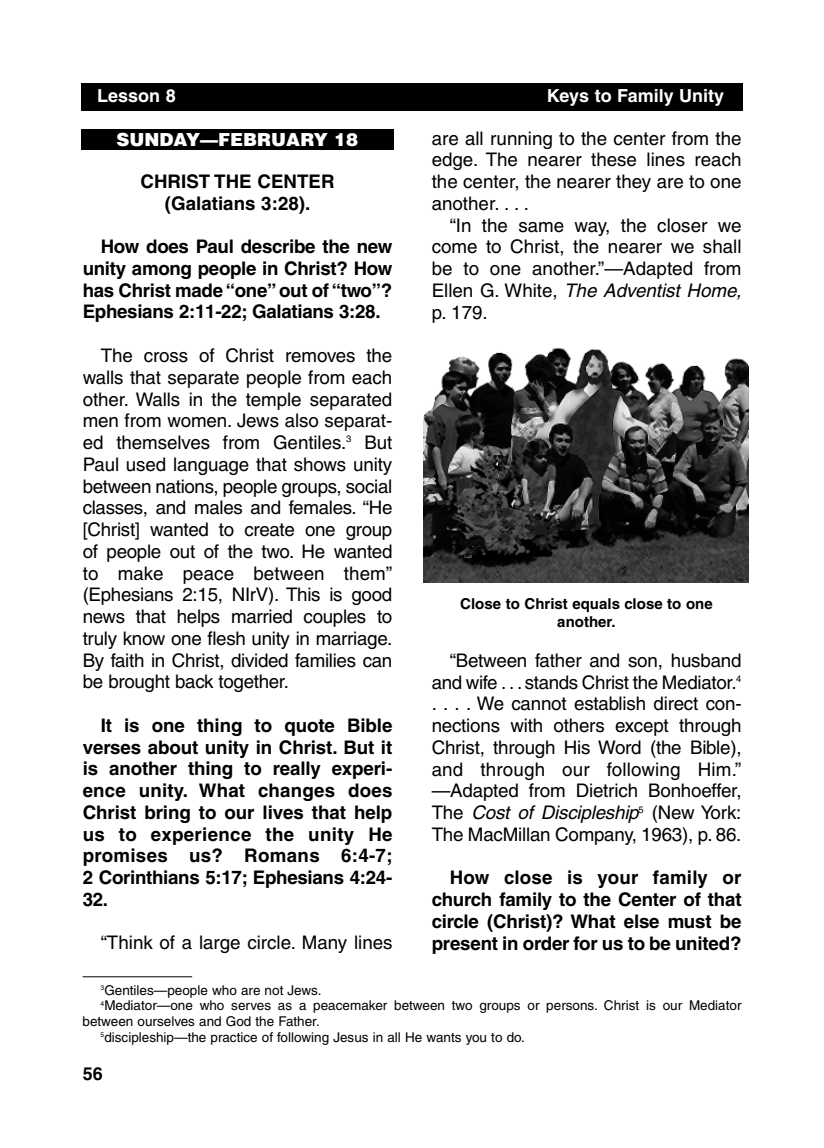
<style>
.page{position:relative;width:824px;height:1148px;background:#fff}
.page>*{position:absolute;margin:0;border:0;box-sizing:border-box;transform-origin:0 0}
.t1{font:18.75px/21.8px "Helvetica";color:#000;text-align:justify}
.t2{font:700 18.75px/21.8px "Helvetica";letter-spacing:-.01em;color:#000;text-align:justify}
.t3{font:700 18px "Helvetica";color:#fff}
.t4{font:900 18px "Helvetica";color:#fff}
.t5{font:700 18px "Helvetica";color:#000}
.t6{font:700 15px/18px "Helvetica";color:#000;text-align:center}
.t7{font:13.5px "Helvetica";color:#000}
.s1{font-style:italic}
</style>
<div class="page">
<div style="left:81px;top:84px;width:661px;height:27px;background:#000"></div>
<div style="left:81px;top:130px;width:313px;height:20px;background:#000"></div>
<img style="left:424px;top:347px;width:324px;height:236px">
<hr style="left:82px;top:976px;width:110px;height:1px;background:#000">
<p class="t3" style="left:97px;top:89px;width:80px">Lesson 8</p>
<p class="t3" style="left:546px;top:89px;width:179px">Keys to Family Unity</p>
<p class="t4" style="left:116px;top:130px;width:243px">SUNDAY—FEBRUARY 18</p>
<p class="t2" style="left:140px;top:172px;width:195px;text-align:center">CHRIST THE CENTER (Galatians 3:28).</p>
<p class="t2" style="left:83px;top:237px;width:311px;text-indent:18px">How does Paul describe the new unity among people in Christ? How has Christ made “one” out of “two”?<br>Ephesians 2:11-22; Galatians 3:28.</p>
<p class="t1" style="left:83px;top:346px;width:311px;text-indent:18px">The cross of Christ removes the walls that separate people from each other. Walls in the temple separated men from women. Jews also separat&shy;ed themselves from Gentiles.<sup>3</sup> But Paul used language that shows unity between nations, people groups, social classes, and males and females. “He [Christ] wanted to create one group of people out of the two. He wanted to make peace between them” (Ephesians 2:15, NIrV). This is good news that helps married couples to truly know one flesh unity in marriage.<br>By faith in Christ, divided families can be brought back together.</p>
<p class="t2" style="left:83px;top:716px;width:311px;text-indent:18px">It is one thing to quote Bible verses about unity in Christ. But it is another thing to really experi&shy;ence unity. What changes does Christ bring to our lives that help us to experience the unity He promises us? Romans 6:4-7; 2 Corinthians 5:17; Ephesians 4:24- 32.</p>
<p class="t1" style="left:101px;top:933px;width:293px">“Think of a large circle. Many lines</p>
<p class="t1" style="left:431px;top:129px;width:311px">are all running to the center from the edge. The nearer these lines reach the center, the nearer they are to one another. . . .</p>
<p class="t1" style="left:431px;top:216px;width:311px;text-indent:18px">“In the same way, the closer we come to Christ, the nearer we shall be to one another.”—Adapted from Ellen G. White, <span class="s1">The Adventist Home, </span>p. 179.</p>
<p class="t6" style="left:460px;top:596px;width:254px">Close to Christ equals close to one another.</p>
<p class="t1" style="left:431px;top:651px;width:311px;text-indent:18px">“Between father and son, husband and wife . . . stands Christ the Mediator.<sup>4 </sup>. . . . We cannot establish direct con&shy;nections with others except through Christ, through His Word (the Bible), and through our following Him.” —Adapted from Dietrich Bonhoeffer, The <span class="s1">Cost of Discipleship</span><sup>5</sup> (New York:<br>The MacMillan Company, 1963), p. 86.</p>
<p class="t2" style="left:431px;top:868px;width:311px;text-indent:18px">How close is your family or church family to the Center of that circle (Christ)? What else must be present in order for us to be united?</p>
<p class="t7" style="left:101px;top:985px;width:222px"><sup>3</sup>Gentiles—people who are not Jews.</p>
<p class="t7" style="left:101px;top:1000px;width:642px"><sup>4</sup>Mediator—one who serves as a peacemaker between two groups or persons. Christ is our Mediator</p>
<p class="t7" style="left:82px;top:1016px;width:239px">between ourselves and God the Father.</p>
<p class="t7" style="left:101px;top:1032px;width:426px"><sup>5</sup>discipleship—the practice of following Jesus in all He wants you to do.</p>
<p class="t5" style="left:83px;top:1066px;width:22px">56</p>
</div>
